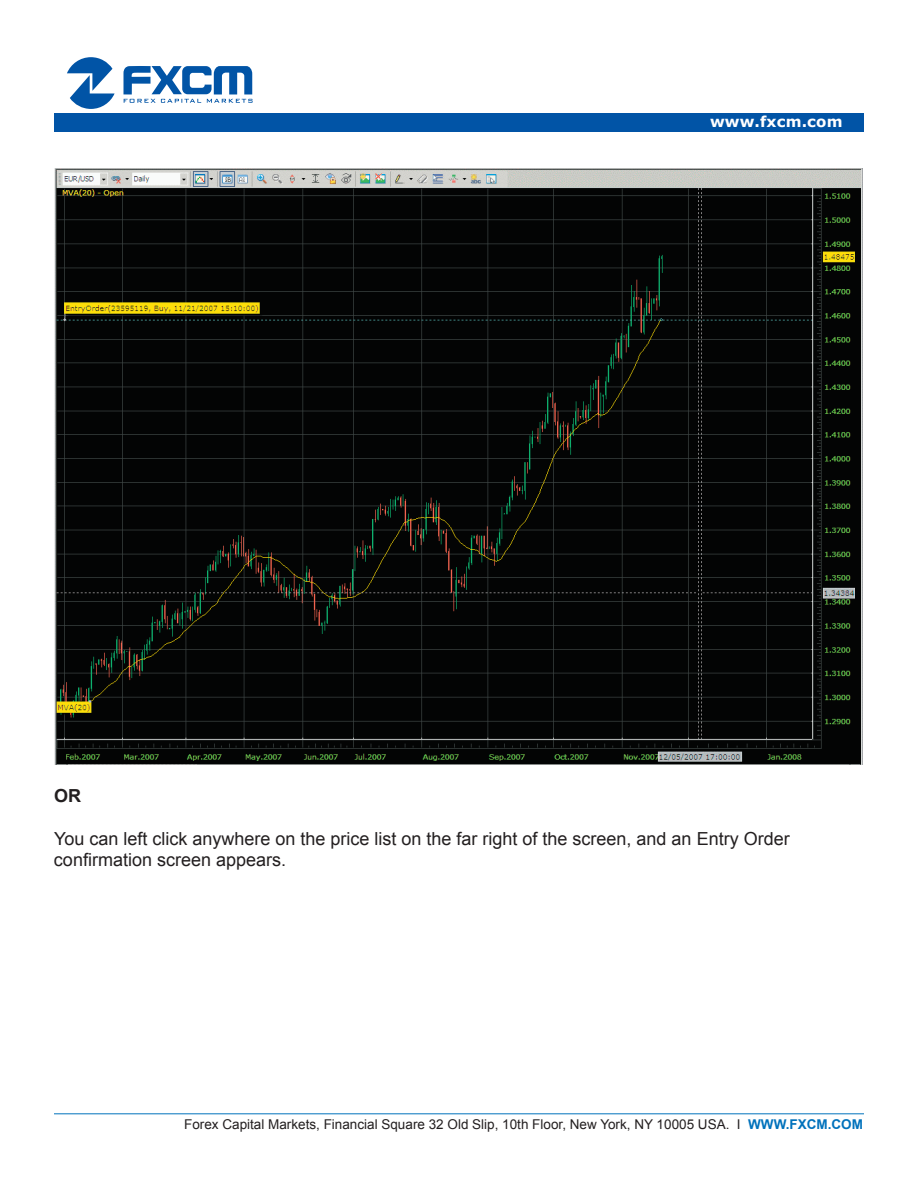
<style>
.page{position:relative;width:918px;height:1188px;background:#fff}
.page>*{position:absolute;margin:0;border:0;box-sizing:border-box;transform-origin:0 0}
.t1{font:18px/21.6px "Arial";color:#231f20}
.t2{font:700 18px "Arial";color:#231f20}
.t3{font:700 15px "Verdana";letter-spacing:.01em;color:#fff}
.t4{font:13.5px "Arial";color:#231f20}
.t5{font:700 13.5px "Arial";color:#0072bc}
</style>
<div class="page">
<hr style="left:54px;top:1114px;width:810px;height:1px;background:#0072bc">
<svg style="left:67px;top:57px;width:48px;height:52px"></svg>
<svg style="left:124px;top:66px;width:129px;height:37px"></svg>
<div style="left:54px;top:113px;width:810px;height:19px;background:#0154a6"></div>
<img style="left:54px;top:169px;width:808px;height:596px">
<p class="t3" style="left:710px;top:112px;width:134px">www.fxcm.com</p>
<p class="t2" style="left:54px;top:783px;width:28px">OR</p>
<p class="t1" style="left:54px;top:828px;width:737px">You can left click anywhere on the price list on the far right of the screen, and an Entry Order confirmation screen appears.</p>
<p class="t4" style="left:184px;top:1115px;width:558px">Forex Capital Markets, Financial Square 32 Old Slip, 10th Floor, New York, NY 10005 USA I.</p>
<p class="t5" style="left:748px;top:1115px;width:116px">WWW.FXCM.COM</p>
</div>
